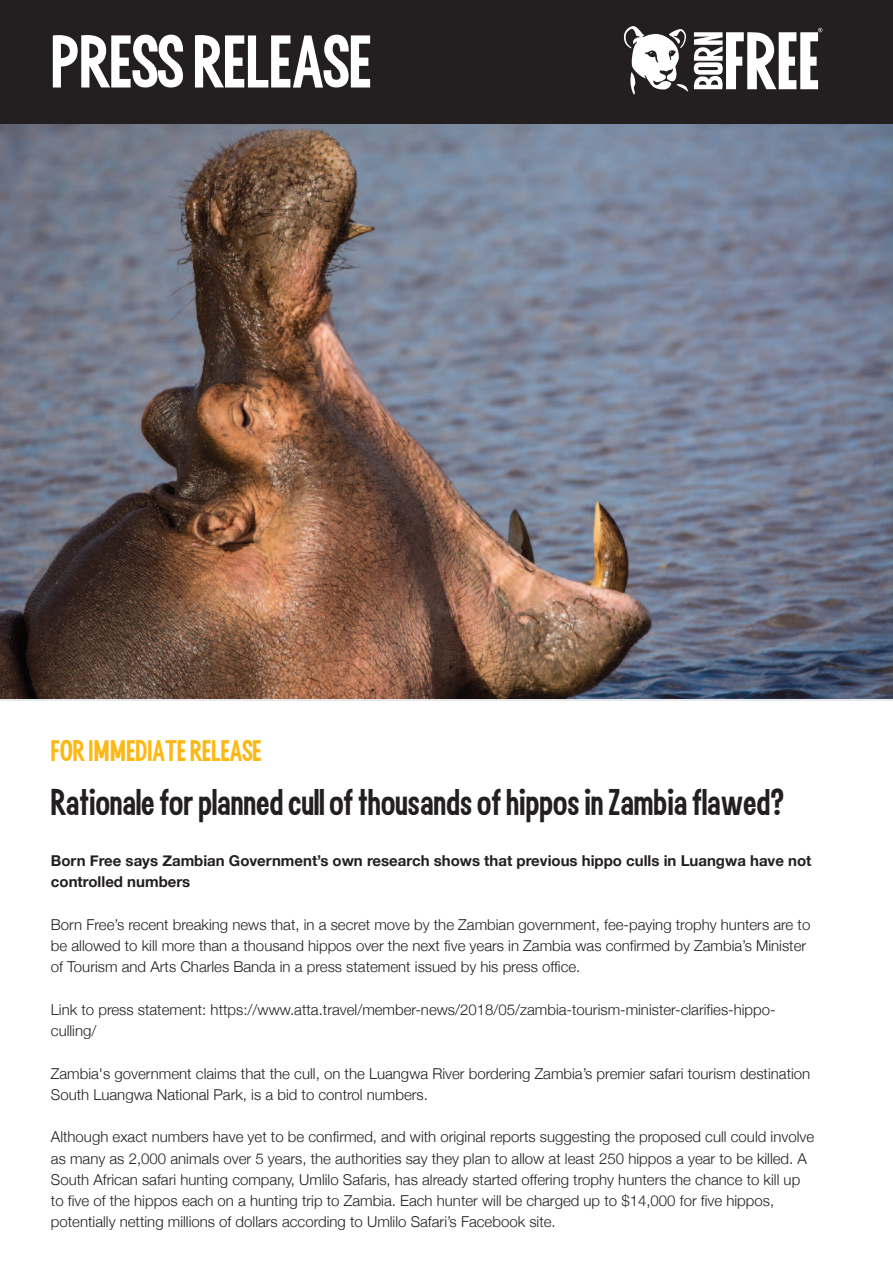
<style>
.page{position:relative;width:893px;height:1263px;background:#fff}
.page>*{position:absolute;margin:0;border:0;box-sizing:border-box;transform-origin:0 0}
.t1{font:60px "Born Free Sans";color:#fff}
.t2{font:30px "Born Free Sans";color:#231f20}
.t3{font:24px "Born Free Sans";color:#fcb814}
.t4{font:300 15px/21.3px "Helvetica Neue";color:#231f20}
.t5{font:700 15px/21.5px "Helvetica Neue";color:#231f20}
</style>
<div class="page">
<img style="left:0;top:123px;width:893px;height:576px">
<div style="left:0;top:0;width:893px;height:123px;background:#231f20"></div>
<svg style="left:624px;top:26px;width:64px;height:69px"></svg>
<svg style="left:694px;top:28px;width:128px;height:61px"></svg>
<h1 class="t1" style="left:51px;top:30px;width:322px">PRESS RELEASE</h1>
<h3 class="t3" style="left:51px;top:738px;width:212px">FOR IMMEDIATE RELEASE</h3>
<h2 class="t2" style="left:51px;top:787px;width:735px">Rationale for planned cull of thousands of hippos in Zambia flawed?</h2>
<p class="t5" style="left:51px;top:849px;width:762px">Born Free says Zambian Government’s own research shows that previous hippo culls in Luangwa have not controlled numbers</p>
<p class="t4" style="left:51px;top:914px;width:761px">Born Free’s recent breaking news that, in a secret move by the Zambian government, fee-paying trophy hunters are to be allowed to kill more than a thousand hippos over the next five years in Zambia was confirmed by Zambia’s Minister of Tourism and Arts Charles Banda in a press statement issued by his press office.</p>
<p class="t4" style="left:51px;top:999px;width:726px">Link to press statement: https://www.atta.travel/member-news/2018/05/zambia-tourism-minister-clarifies-hippo&shy;culling/</p>
<p class="t4" style="left:51px;top:1062px;width:761px">Zambia's government claims that the cull, on the Luangwa River bordering Zambia’s premier safari tourism destination<br>South Luangwa National Park, is a bid to control numbers.</p>
<p class="t4" style="left:51px;top:1126px;width:765px">Although exact numbers have yet to be confirmed, and with original reports suggesting the proposed cull could involve as many as 2,000 animals over 5 years, the authorities say they plan to allow at least 250 hippos a year to be killed. A South African safari hunting company, Umlilo Safaris, has already started offering trophy hunters the chance to kill up to five of the hippos each on a hunting trip to Zambia. Each hunter will be charged up to $14,000 for five hippos, potentially netting millions of dollars according to Umlilo Safari’s Facebook site.</p>
</div>
